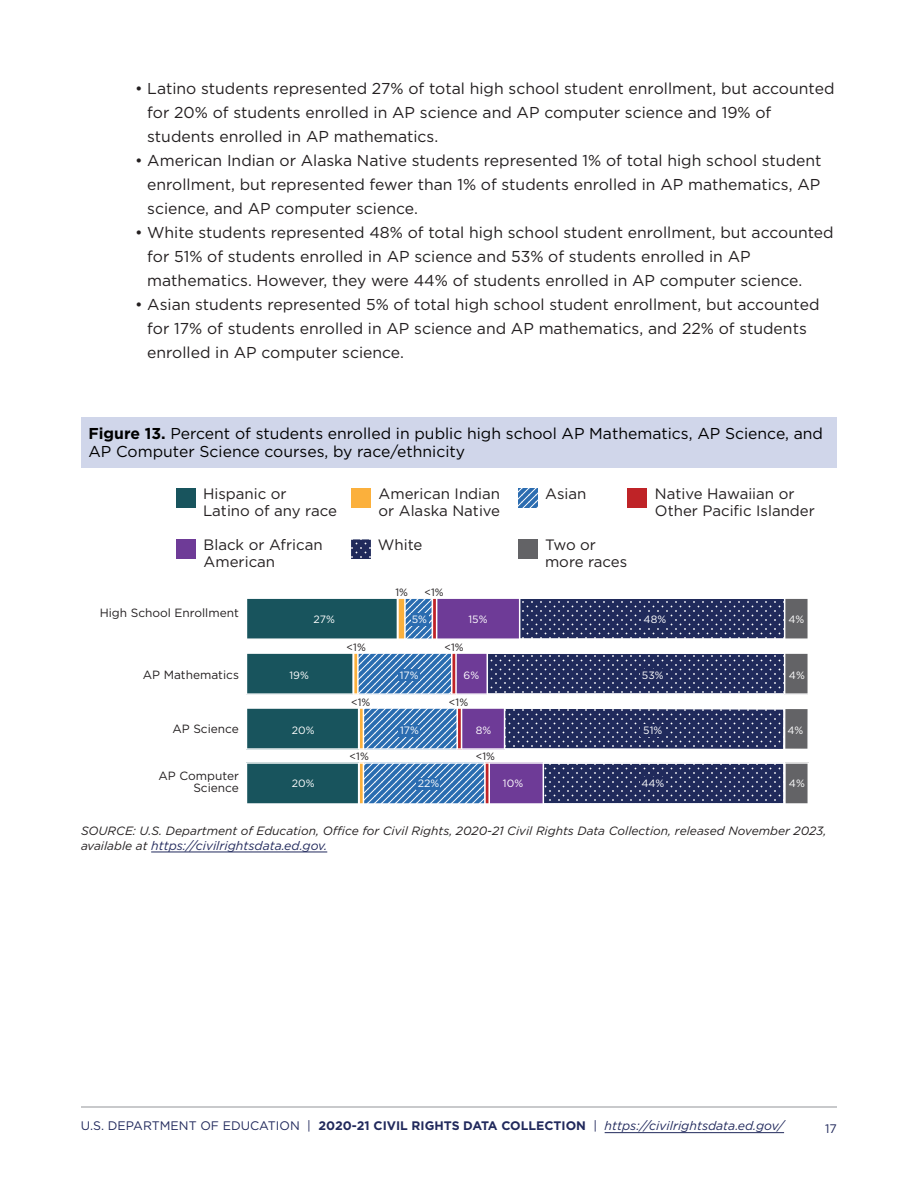
<style>
.page{position:relative;width:918px;height:1188px;background:#fff}
.page>*{position:absolute;margin:0;border:0;box-sizing:border-box;transform-origin:0 0}
.t1{font:15.75px/24px "Gotham";color:#231f20}
.t2{font:15.75px/18px "Gotham";color:#000}
.t3{font:15px/16.5px "Gotham";color:#231f20}
.t4{font:700 12.3px "Gotham";color:#21295c}
.t5{font:italic 12.3px "Gotham";color:#21295c}
.t6{font:12.3px "Gotham";color:#21295c}
.t7{font:italic 12px "Gotham";color:#231f20}
.t8{font:11.85px/11.9px "Gotham";color:#231f20;text-align:right}
.t9{font:10.65px "Gotham";color:#fff}
.t10{font:10.65px "Gotham";color:#231f20}
.s1{font-weight:700}
.s2{font-size:12px;color:#231f20}
.s3{font-weight:400}
.s4{font-weight:400;font-style:italic}
</style>
<div class="page">
<hr style="left:605px;top:1132px;width:179px;height:1px;background:#21295c">
<hr style="left:81px;top:1107px;width:756px;height:1px;background:#939598">
<div style="left:81px;top:417px;width:756px;height:51px;background:#d0d6ea"></div>
<div style="left:518px;top:539px;width:20px;height:20px;background:#636366"></div>
<div style="left:627px;top:488px;width:20px;height:20px;background:#bf2327"></div>
<div style="left:351px;top:488px;width:20px;height:20px;background:#fbb03c"></div>
<div style="left:176px;top:539px;width:20px;height:20px;background:#6e3b97"></div>
<div style="left:176px;top:488px;width:19px;height:20px;background:#18545d"></div>
<svg style="left:247px;top:598px;width:561px;height:41px;background:#435076"></svg>
<svg style="left:246px;top:653px;width:562px;height:42px;background:#475b7f"></svg>
<svg style="left:246px;top:708px;width:562px;height:42px;background:#485b80"></svg>
<svg style="left:246px;top:762px;width:563px;height:42px;background:#4a5f85"></svg>
<svg style="left:518px;top:488px;width:20px;height:20px"></svg>
<svg style="left:351px;top:539px;width:20px;height:20px"></svg>
<div style="left:643px;top:613px;width:25px;height:13px;background:#202a5b"></div>
<hr style="left:151px;top:852px;width:176px;height:1px;background:#21295c">
<p class="t1" style="left:147px;top:76px;width:689px;text-indent:-12px">• Latino students represented 27% of total high school student enrollment, but accounted for 20% of students enrolled in AP science and AP computer science and 19% of students enrolled in AP mathematics.</p>
<p class="t1" style="left:147px;top:148px;width:676px;text-align:justify;text-indent:-12px">• American Indian or Alaska Native students represented 1% of total high school student enrollment, but represented fewer than 1% of students enrolled in AP mathematics, AP science, and AP computer science.</p>
<p class="t1" style="left:147px;top:220px;width:688px;text-indent:-12px">• White students represented 48% of total high school student enrollment, but accounted for 51% of students enrolled in AP science and 53% of students enrolled in AP mathematics. However, they were 44% of students enrolled in AP computer science.</p>
<p class="t1" style="left:147px;top:292px;width:674px;text-indent:-12px">• Asian students represented 5% of total high school student enrollment, but accounted for 17% of students enrolled in AP science and AP mathematics, and 22% of students enrolled in AP computer science.</p>
<p class="t2" style="left:88px;top:424px;width:736px"><span class="s1">Figure 13.</span> Percent of students enrolled in public high school AP Mathematics, AP Science, and<br>AP Computer Science courses, by race/ethnicity</p>
<p class="t3" style="left:203px;top:485px;width:135px">Hispanic or<br>Latino of any race</p>
<p class="t3" style="left:379px;top:485px;width:123px">American Indian</p>
<p class="t3" style="left:545px;top:485px;width:43px">Asian</p>
<p class="t3" style="left:379px;top:502px;width:123px">or Alaska Native</p>
<p class="t3" style="left:204px;top:537px;width:121px">Black or African</p>
<p class="t3" style="left:378px;top:537px;width:46px">White</p>
<p class="t3" style="left:204px;top:553px;width:73px">American</p>
<p class="t8" style="left:100px;top:607px;width:141px">High School Enrollment</p>
<p class="t8" style="left:143px;top:669px;width:98px">AP Mathematics</p>
<p class="t8" style="left:172px;top:723px;width:68px">AP Science</p>
<p class="t8" style="left:159px;top:770px;width:82px">AP Computer<br>Science</p>
<p class="t10" style="left:395px;top:585px;width:14px">1%</p>
<p class="t10" style="left:424px;top:585px;width:21px">&lt;1%</p>
<p class="t9" style="left:314px;top:612px;width:23px">27%</p>
<p class="t9" style="left:412px;top:612px;width:17px">5%</p>
<p class="t9" style="left:468px;top:612px;width:21px">15%</p>
<p class="t10" style="left:347px;top:640px;width:21px">&lt;1%</p>
<p class="t10" style="left:445px;top:640px;width:21px">&lt;1%</p>
<p class="t9" style="left:289px;top:668px;width:21px">19%</p>
<p class="t9" style="left:400px;top:668px;width:20px">17%</p>
<p class="t9" style="left:464px;top:668px;width:17px">6%</p>
<p class="t10" style="left:351px;top:696px;width:21px">&lt;1%</p>
<p class="t10" style="left:449px;top:696px;width:21px">&lt;1%</p>
<p class="t9" style="left:292px;top:724px;width:24px">20%</p>
<p class="t9" style="left:400px;top:724px;width:20px">17%</p>
<p class="t9" style="left:476px;top:724px;width:17px">8%</p>
<p class="t10" style="left:350px;top:750px;width:21px">&lt;1%</p>
<p class="t10" style="left:476px;top:750px;width:21px">&lt;1%</p>
<p class="t9" style="left:292px;top:777px;width:24px">20%</p>
<p class="t9" style="left:418px;top:777px;width:23px">22%</p>
<p class="t9" style="left:503px;top:777px;width:22px">10%</p>
<p class="t3" style="left:545px;top:537px;width:84px">Two or more races</p>
<p class="t3" style="left:655px;top:485px;width:162px">Native Hawaiian or<br>Other Pacific Islander</p>
<p class="t9" style="left:644px;top:612px;width:24px">48%</p>
<p class="t9" style="left:788px;top:612px;width:17px">4%</p>
<p class="t9" style="left:642px;top:668px;width:23px">53%</p>
<p class="t9" style="left:789px;top:668px;width:17px">4%</p>
<p class="t9" style="left:643px;top:724px;width:21px">51%</p>
<p class="t9" style="left:787px;top:724px;width:17px">4%</p>
<p class="t9" style="left:641px;top:777px;width:25px">44%</p>
<p class="t9" style="left:789px;top:776px;width:17px">4%</p>
<p class="t7" style="left:81px;top:823px;width:747px">SOURCE: U.S. Department of Education, Office for Civil Rights, 2020-21 Civil Rights Data Collection, released November 2023,</p>
<p class="t5" style="left:81px;top:837px;width:248px"><span class="s2">available at</span> https://civilrightsdata.ed.gov.</p>
<p class="t4" style="left:81px;top:1118px;width:705px"><span class="s3">U.S. DEPARTMENT OF EDUCATION |</span> 2020-21 CIVIL RIGHTS DATA COLLECTION <span class="s3">|</span> <span class="s4">https://civilrightsdata.ed.gov/</span></p>
<p class="t6" style="left:825px;top:1121px;width:13px">17</p>
</div>
